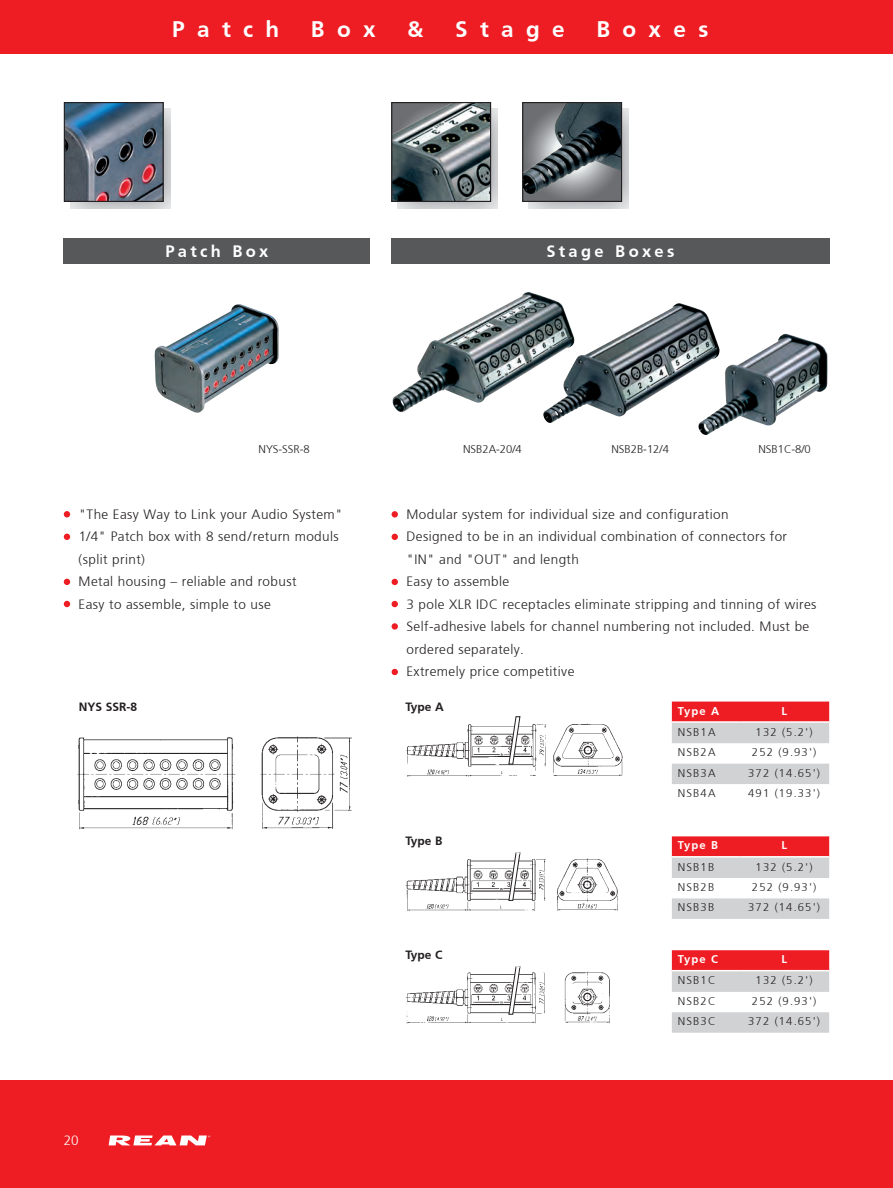
<style>
.page{position:relative;width:893px;height:1188px;background:#fff}
.page>*{position:absolute;margin:0;border:0;box-sizing:border-box;transform-origin:0 0}
.t1{font:700 22.5px "Frutiger";letter-spacing:.55em;color:#fff}
.t2{font:700 16.5px "Frutiger";letter-spacing:.2em;color:#fff}
.t3{font:300 13.5px/22.5px "Frutiger";letter-spacing:.03em;color:#231f20}
.t4{font:300 13.5px "Frutiger";color:#fff}
.t5{font:700 12px "Frutiger";color:#231f20}
.t6{font:300 11.25px "Frutiger";letter-spacing:.1em;color:#231f20}
.t7{font:700 11.25px "Frutiger";letter-spacing:.1em;color:#fff}
</style>
<div class="page">
<div style="left:0;top:1080px;width:893px;height:108px;background:#ee1d23"></div>
<svg style="left:109px;top:1136px;width:101px;height:9px"></svg>
<div style="left:0;top:0;width:893px;height:54px;background:#ee1d23"></div>
<div style="left:64px;top:239px;width:306px;height:25px;background:#57585a"></div>
<img style="left:66px;top:104px;width:96px;height:96px">
<div style="left:64px;top:102px;width:100px;height:100px;border:1px solid #231f20"></div>
<svg style="left:64px;top:511px;width:6px;height:6px"></svg>
<svg style="left:64px;top:534px;width:6px;height:6px"></svg>
<svg style="left:64px;top:579px;width:6px;height:6px"></svg>
<svg style="left:64px;top:601px;width:6px;height:6px"></svg>
<img style="left:77px;top:736px;width:275px;height:94px">
<div style="left:391px;top:239px;width:438px;height:25px;background:#57585a"></div>
<img style="left:398px;top:109px;width:99px;height:100px">
<img style="left:393px;top:104px;width:96px;height:96px">
<div style="left:391px;top:102px;width:100px;height:100px;border:1px solid #231f20"></div>
<img style="left:529px;top:109px;width:100px;height:100px">
<div style="left:523px;top:103px;width:98px;height:98px;background:linear-gradient(to right,#707174,#707174)"></div>
<img style="left:524px;top:104px;width:96px;height:91px">
<div style="left:522px;top:102px;width:100px;height:100px;border:1px solid #231f20"></div>
<div style="left:392px;top:511px;width:6px;height:7px;background:#ee1d23;border-radius:50%"></div>
<svg style="left:392px;top:534px;width:6px;height:6px"></svg>
<svg style="left:392px;top:579px;width:6px;height:6px"></svg>
<svg style="left:392px;top:601px;width:6px;height:6px"></svg>
<div style="left:392px;top:623px;width:6px;height:7px;background:#ee1d23;border-radius:50%"></div>
<img style="left:392px;top:292px;width:168px;height:120px">
<img style="left:543px;top:303px;width:171px;height:120px">
<img style="left:698px;top:334px;width:130px;height:101px">
<img style="left:155px;top:304px;width:124px;height:109px">
<svg style="left:392px;top:669px;width:6px;height:6px"></svg>
<img style="left:406px;top:723px;width:217px;height:54px">
<img style="left:405px;top:858px;width:213px;height:53px">
<img style="left:405px;top:971px;width:205px;height:53px">
<svg style="left:672px;top:702px;width:157px;height:41px;background:#df797d"></svg>
<div style="left:672px;top:764px;width:157px;height:20px;background:#d1d2d4"></div>
<hr style="left:672px;top:721px;width:67px;height:2px;background:#fff">
<hr style="left:739px;top:721px;width:90px;height:2px;background:#fff">
<svg style="left:672px;top:836px;width:157px;height:42px;background:#df797d"></svg>
<div style="left:672px;top:898px;width:157px;height:21px;background:#d1d2d4"></div>
<hr style="left:672px;top:856px;width:67px;height:2px;background:#fff">
<hr style="left:739px;top:856px;width:90px;height:2px;background:#fff">
<svg style="left:672px;top:950px;width:157px;height:42px;background:#df7b7f"></svg>
<svg style="left:672px;top:1012px;width:157px;height:21px;background:#d2d3d5"></svg>
<hr style="left:672px;top:970px;width:67px;height:1px;background:#fff">
<hr style="left:739px;top:970px;width:90px;height:1px;background:#fff">
<svg style="left:495px;top:716px;width:25px;height:49px"></svg>
<svg style="left:508px;top:852px;width:12px;height:49px"></svg>
<svg style="left:508px;top:966px;width:12px;height:49px"></svg>
<svg style="left:495px;top:1013px;width:4px;height:3px"></svg>
<h1 class="t1" style="left:172px;top:16px;width:109px">Patch</h1>
<h1 class="t1" style="left:311px;top:16px;width:66px">Box</h1>
<h1 class="t1" style="left:407px;top:16px;width:18px">&amp;</h1>
<h1 class="t1" style="left:455px;top:16px;width:111px">Stage</h1>
<h1 class="t1" style="left:596px;top:16px;width:114px">Boxes</h1>
<p class="t2" style="left:165px;top:241px;width:104px">Patch Box</p>
<p class="t2" style="left:546px;top:241px;width:129px">Stage Boxes</p>
<p class="t6" style="left:259px;top:443px;width:53px">NYS-SSR-8</p>
<p class="t6" style="left:611px;top:443px;width:59px">NSB2B-12/4</p>
<p class="t6" style="left:758px;top:443px;width:54px">NSB1C-8/0</p>
<p class="t6" style="left:463px;top:443px;width:60px">NSB2A-20/4</p>
<p class="t3" style="left:79px;top:503px;width:266px">"The Easy Way to Link your Audio System"<br>1/4" Patch box with 8 send/return moduls (split print)<br>Metal housing – reliable and robust<br>Easy to assemble, simple to use</p>
<p class="t5" style="left:79px;top:699px;width:60px">NYS SSR-8</p>
<p class="t4" style="left:64px;top:1133px;width:17px">20</p>
<p class="t3" style="left:406px;top:503px;width:412px">Modular system for individual size and configuration<br>Designed to be in an individual combination of connectors for "IN" and "OUT" and length<br>Easy to assemble<br>3 pole XLR IDC receptacles eliminate stripping and tinning of wires Self-adhesive labels for channel numbering not included. Must be ordered separately.<br>Extremely price competitive</p>
<p class="t5" style="left:405px;top:699px;width:40px">Type A</p>
<p class="t7" style="left:678px;top:704px;width:43px">Type A</p>
<p class="t7" style="left:781px;top:704px;width:7px">L</p>
<p class="t6" style="left:678px;top:725px;width:39px">NSB1A</p>
<p class="t6" style="left:756px;top:725px;width:59px">132 (5.2')</p>
<p class="t6" style="left:678px;top:746px;width:39px">NSB2A</p>
<p class="t6" style="left:752px;top:746px;width:66px">252 (9.93')</p>
<p class="t6" style="left:678px;top:766px;width:39px">NSB3A</p>
<p class="t6" style="left:748px;top:766px;width:73px">372 (14.65')</p>
<p class="t6" style="left:678px;top:787px;width:39px">NSB4A</p>
<p class="t6" style="left:748px;top:787px;width:73px">491 (19.33')</p>
<p class="t5" style="left:405px;top:834px;width:39px">Type B</p>
<p class="t5" style="left:405px;top:948px;width:39px">Type C</p>
<p class="t7" style="left:678px;top:839px;width:42px">Type B</p>
<p class="t7" style="left:781px;top:839px;width:7px">L</p>
<p class="t6" style="left:678px;top:860px;width:38px">NSB1B</p>
<p class="t6" style="left:756px;top:860px;width:59px">132 (5.2')</p>
<p class="t6" style="left:678px;top:881px;width:38px">NSB2B</p>
<p class="t6" style="left:752px;top:881px;width:66px">252 (9.93')</p>
<p class="t6" style="left:678px;top:901px;width:38px">NSB3B</p>
<p class="t6" style="left:748px;top:901px;width:73px">372 (14.65')</p>
<p class="t7" style="left:678px;top:953px;width:42px">Type C</p>
<p class="t7" style="left:781px;top:953px;width:7px">L</p>
<p class="t6" style="left:678px;top:974px;width:39px">NSB1C</p>
<p class="t6" style="left:756px;top:974px;width:59px">132 (5.2')</p>
<p class="t6" style="left:678px;top:995px;width:39px">NSB2C</p>
<p class="t6" style="left:752px;top:995px;width:66px">252 (9.93')</p>
<p class="t6" style="left:678px;top:1015px;width:39px">NSB3C</p>
<p class="t6" style="left:748px;top:1015px;width:73px">372 (14.65')</p>
</div>
